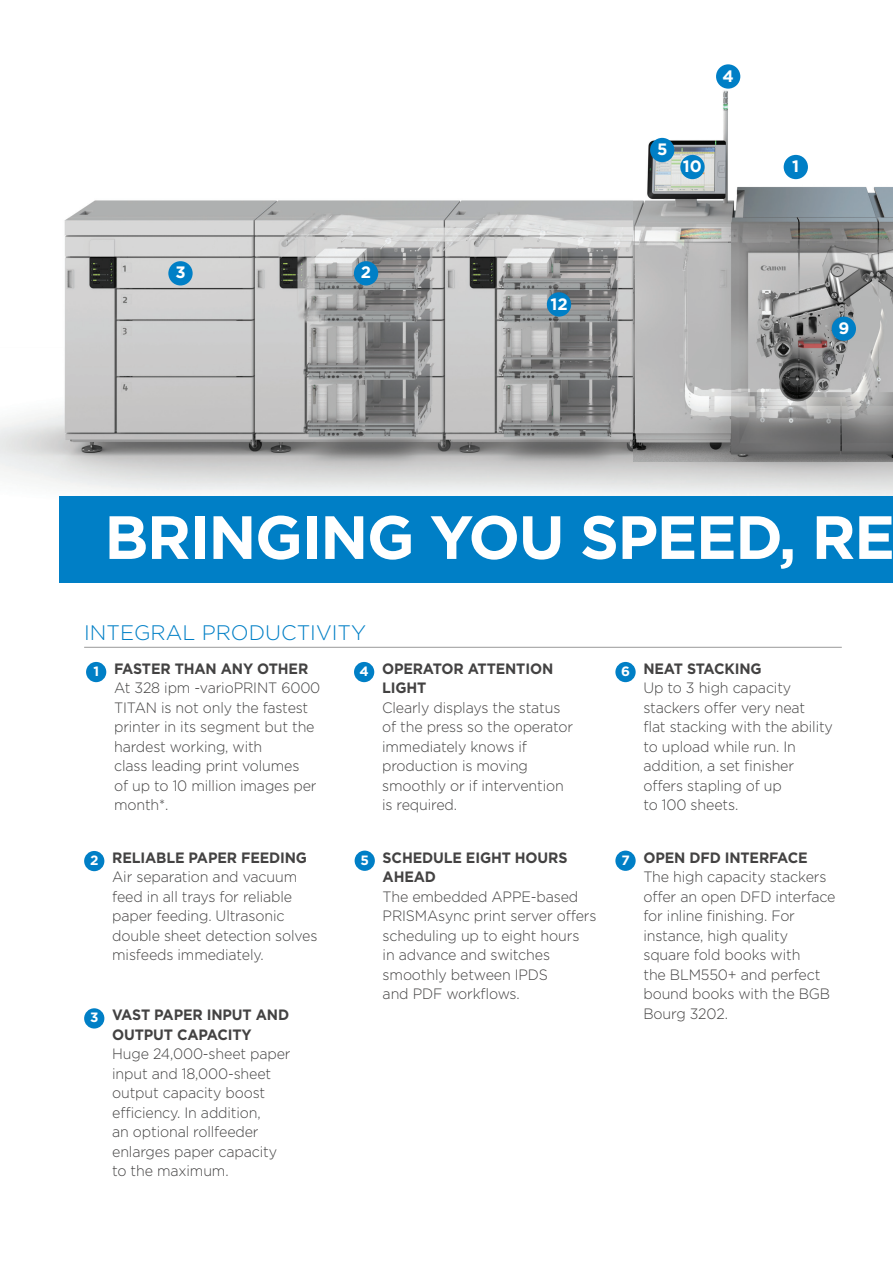
<style>
.page{position:relative;width:893px;height:1263px;background:#fff}
.page>*{position:absolute;margin:0;border:0;box-sizing:border-box;transform-origin:0 0}
.t1{font:700 60.9px "Gotham";letter-spacing:-.025em;color:#fff}
.t2{font:300 21px "Gotham";color:#007fc6}
.t3{font:700 16.5px "Gotham";color:#fff}
.t4{font:300 15px/19.5px "Gotham";letter-spacing:-.01em;color:#434242;scale:.95 1}
.t5{font:700 15px/19.5px "Gotham";letter-spacing:-.01em;color:#434242;scale:.95 1}
.t6{font:700 13.5px "Gotham";color:#fff}
</style>
<div class="page">
<img style="left:0;top:69px;width:893px;height:461px">
<img style="left:634px;top:85px;width:259px;height:376px">
<div style="left:168px;top:261px;width:25px;height:24px;background:#007fc6;border-radius:50%"></div>
<div style="left:354px;top:261px;width:24px;height:24px;background:#007fc6;border-radius:50%"></div>
<div style="left:547px;top:292px;width:24px;height:25px;background:#007fc6;border-radius:50%"></div>
<div style="left:716px;top:64px;width:24px;height:25px;background:#007fc6;border-radius:50%"></div>
<div style="left:650px;top:138px;width:24px;height:24px;background:#007fc6;border-radius:50%"></div>
<div style="left:680px;top:155px;width:25px;height:24px;background:#007fc6;border-radius:50%"></div>
<div style="left:784px;top:155px;width:24px;height:24px;background:#007fc6;border-radius:50%"></div>
<div style="left:832px;top:317px;width:24px;height:24px;background:#007fc6;border-radius:50%"></div>
<div style="left:86px;top:662px;width:20px;height:20px;background:#007fc6;border-radius:50%"></div>
<div style="left:84px;top:851px;width:20px;height:20px;background:#007fc6;border-radius:50%"></div>
<div style="left:84px;top:1008px;width:20px;height:20px;background:#007fc6;border-radius:50%"></div>
<div style="left:354px;top:662px;width:20px;height:20px;background:#007fc6;border-radius:50%"></div>
<div style="left:355px;top:851px;width:20px;height:20px;background:#007fc6;border-radius:50%"></div>
<div style="left:615px;top:662px;width:21px;height:20px;background:#007fc6;border-radius:50%"></div>
<div style="left:615px;top:851px;width:21px;height:20px;background:#007fc6;border-radius:50%"></div>
<hr style="left:84px;top:647px;width:758px;height:1px;background:#999">
<div style="left:60px;top:496px;width:833px;height:87px;background:#007fc6"></div>
<p class="t3" style="left:175px;top:262px;width:12px">3</p>
<p class="t3" style="left:361px;top:262px;width:12px">2</p>
<p class="t3" style="left:550px;top:293px;width:19px">12</p>
<p class="t3" style="left:722px;top:65px;width:13px">4</p>
<p class="t3" style="left:657px;top:138px;width:12px">5</p>
<p class="t3" style="left:683px;top:155px;width:21px">10</p>
<p class="t3" style="left:792px;top:155px;width:8px">1</p>
<p class="t3" style="left:838px;top:317px;width:12px">9</p>
<h1 class="t1" style="left:104px;top:497px;width:792px">BRINGING YOU SPEED, RE</h1>
<h2 class="t2" style="left:84px;top:619px;width:284px">INTEGRAL PRODUCTIVITY</h2>
<p class="t5" style="left:114px;top:659px;width:206px">FASTER THAN ANY OTHER</p>
<p class="t4" style="left:114px;top:678px;width:219px">At 328 ipm -varioPRINT 6000<br>TITAN is not only the fastest printer in its segment but the hardest working, with<br>class leading print volumes<br>of up to 10 million images per month*.</p>
<p class="t6" style="left:93px;top:662px;width:7px">1</p>
<p class="t6" style="left:359px;top:662px;width:11px">4</p>
<p class="t5" style="left:382px;top:659px;width:182px">OPERATOR ATTENTION<br>LIGHT</p>
<p class="t4" style="left:382px;top:697px;width:203px">Clearly displays the status of the press so the operator immediately knows if production is moving smoothly or if intervention is required.</p>
<p class="t6" style="left:90px;top:851px;width:10px">2</p>
<p class="t5" style="left:112px;top:848px;width:207px">RELIABLE PAPER FEEDING</p>
<p class="t4" style="left:112px;top:867px;width:218px">Air separation and vacuum feed in all trays for reliable paper feeding. Ultrasonic double sheet detection solves misfeeds immediately.</p>
<p class="t6" style="left:90px;top:1009px;width:10px">3</p>
<p class="t5" style="left:112px;top:1005px;width:188px">VAST PAPER INPUT AND<br>OUTPUT CAPACITY</p>
<p class="t4" style="left:112px;top:1044px;width:189px">Huge 24,000-sheet paper input and 18,000-sheet output capacity boost efficiency. In addition,<br>an optional rollfeeder enlarges paper capacity to the maximum.</p>
<p class="t6" style="left:360px;top:851px;width:10px">5</p>
<p class="t5" style="left:383px;top:847px;width:196px">SCHEDULE EIGHT HOURS<br>AHEAD</p>
<p class="t4" style="left:383px;top:886px;width:227px">The embedded APPE-based<br>PRISMAsync print server offers scheduling up to eight hours<br>in advance and switches smoothly between IPDS<br>and PDF workflows.</p>
<p class="t6" style="left:621px;top:662px;width:10px">6</p>
<p class="t5" style="left:643px;top:659px;width:126px">NEAT STACKING</p>
<p class="t4" style="left:643px;top:678px;width:201px">Up to 3 high capacity stackers offer very neat<br>flat stacking with the ability to upload while run. In addition, a set finisher offers stapling of up<br>to 100 sheets.</p>
<p class="t6" style="left:621px;top:851px;width:10px">7</p>
<p class="t5" style="left:643px;top:847px;width:174px">OPEN DFD INTERFACE</p>
<p class="t4" style="left:643px;top:867px;width:204px">The high capacity stackers offer an open DFD interface for inline finishing. For instance, high quality square fold books with<br>the BLM550+ and perfect bound books with the BGB<br>Bourg 3202.</p>
</div>
